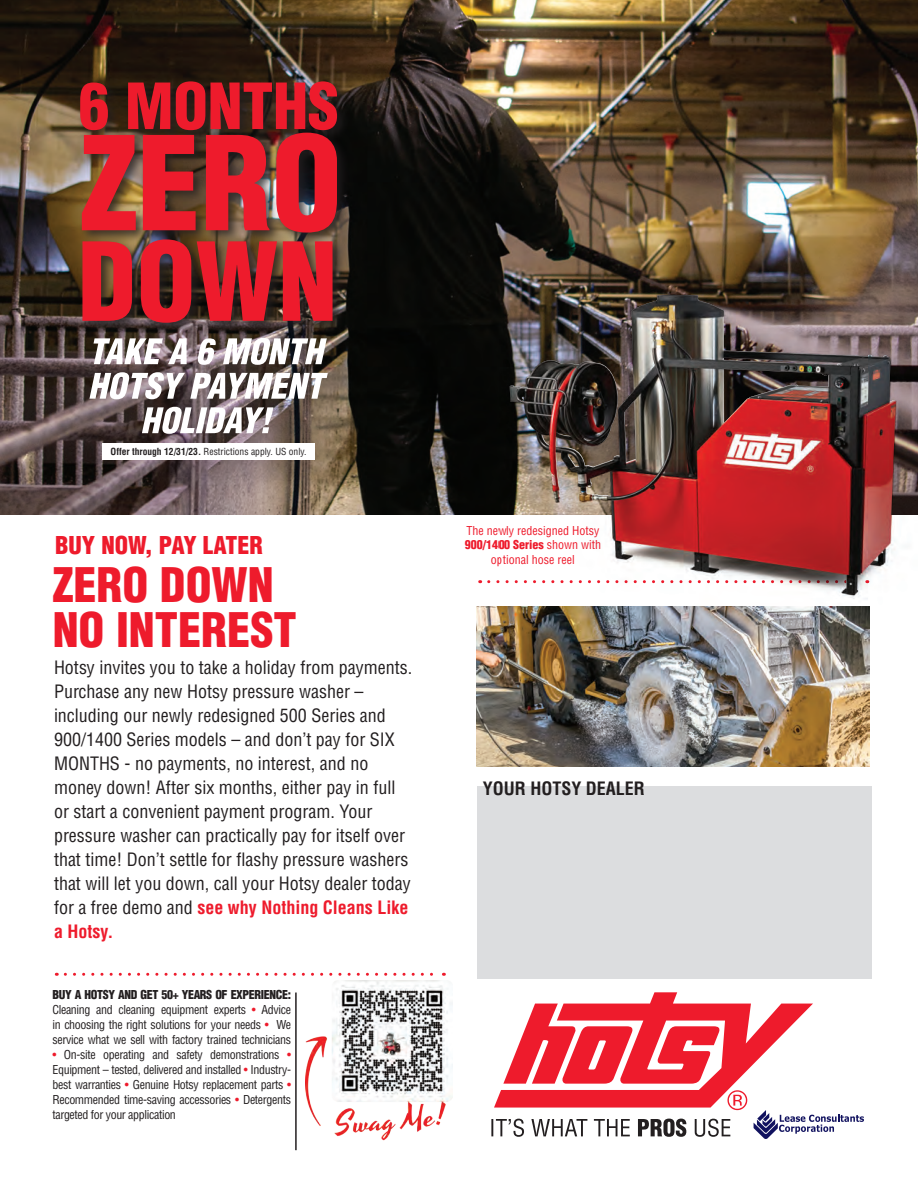
<style>
.page{position:relative;width:918px;height:1188px;background:#fff}
.page>*{position:absolute;margin:0;border:0;box-sizing:border-box;transform-origin:0 0}
.t1{font:900 condensed 127.05px "Helvetica LT Std";color:#ee1b2c}
.t2{font:900 condensed 62.1px "Helvetica LT Std";color:#ee1b2c}
.t3{font:900 condensed 46.5px/45px "Helvetica LT Std";color:#ee1b2c}
.t4{font:900 condensed 24px "Helvetica LT Std";color:#ee1b2c}
.t5{font:condensed 18px/24px "Helvetica LT Std";color:#231f20}
.t6{font:700 condensed 18px "Helvetica LT Std";color:#231f20}
.t7{font:condensed 12px/15px "Helvetica LT Std";letter-spacing:-.03em;color:#231f20;text-align:justify}
.t8{font:condensed 12px/14.4px "Helvetica LT Std";color:#ee1b2c;text-align:center}
.t9{font:condensed 9.6px "Helvetica LT Std";color:#231f20}
.s1{font-weight:700}
.s2{font-weight:900}
.s3{font-weight:700;color:#ee1b2c}
.s4{color:#ee1b2c}
</style>
<div class="page">
<img style="left:0;top:0;width:918px;height:514px">
<div style="left:477px;top:786px;width:395px;height:192px;background:#dcdddf"></div>
<svg style="left:489px;top:580px;width:11px;height:3px"></svg>
<svg style="left:491px;top:992px;width:373px;height:147px"></svg>
<img style="left:477px;top:607px;width:392px;height:160px">
<div style="left:77px;top:78px;width:273px;height:258px;background:#231f20;opacity:.75"></div>
<svg style="left:82px;top:241px;width:50px;height:80px;background:#ce242c"></svg>
<svg style="left:141px;top:239px;width:50px;height:84px;background:#bc1f2b"></svg>
<svg style="left:197px;top:241px;width:80px;height:80px;background:#b02128"></svg>
<svg style="left:283px;top:241px;width:50px;height:80px;background:#d3202c"></svg>
<svg style="left:142px;top:407px;width:131px;height:27px"></svg>
<svg style="left:89px;top:372px;width:239px;height:27px"></svg>
<svg style="left:94px;top:338px;width:233px;height:27px"></svg>
<div style="left:103px;top:443px;width:212px;height:16px;background:#fff"></div>
<img style="left:500px;top:275px;width:418px;height:335px">
<img style="left:510px;top:295px;width:185px;height:274px">
<svg style="left:65px;top:973px;width:379px;height:3px"></svg>
<hr style="left:295px;top:993px;width:2px;height:157px;background:#231f20">
<img style="left:306px;top:981px;width:147px;height:160px">
<h2 class="t2" style="left:79px;top:67px;width:262px">6 MONTHS</h2>
<h1 class="t1" style="left:81px;top:103px;width:263px">ZERO</h1>
<p class="t9" style="left:111px;top:445px;width:198px"><span class="s1">Offer through 12/31/23.</span> Restrictions apply. US only.</p>
<h3 class="t4" style="left:55px;top:530px;width:209px">BUY NOW, PAY LATER</h3>
<p class="t8" style="left:465px;top:523px;width:138px">The newly redesigned Hotsy<br><span class="s2">900/1400 Series</span> shown with optional hose reel</p>
<h3 class="t3" style="left:53px;top:562px;width:246px">ZERO DOWN<br>NO INTEREST</h3>
<p class="t5" style="left:54px;top:655px;width:360px">Hotsy invites you to take a holiday from payments.<br>Purchase any new Hotsy pressure washer – including our newly redesigned 500 Series and 900/1400 Series models – and don’t pay for SIX MONTHS - no payments, no interest, and no money down! After six months, either pay in full or start a convenient payment program. Your pressure washer can practically pay for itself over that time! Don’t settle for flashy pressure washers that will let you down, call your Hotsy dealer today for a free demo and <span class="s3">see why Nothing Cleans Like a Hotsy.</span></p>
<p class="t7" style="left:52px;top:987px;width:240px"><span class="s2">BUY A HOTSY AND GET 50+ YEARS OF EXPERIENCE:<br></span>Cleaning and cleaning equipment experts <span class="s4">•</span> Advice in choosing the right solutions for your needs <span class="s4">•</span> We service what we sell with factory trained technicians</p>
<p class="t7" style="left:52px;top:1047px;width:240px"><span class="s4">•</span> On-site operating and safety demonstrations <span class="s4">• </span>Equipment – tested, delivered and installed <span class="s4">•</span> Industry&shy;best warranties <span class="s4">•</span> Genuine Hotsy replacement parts <span class="s4">• </span>Recommended time-saving accessories <span class="s4">•</span> Detergents targeted for your application</p>
<p class="t6" style="left:483px;top:777px;width:164px">YOUR HOTSY DEALER</p>
</div>
